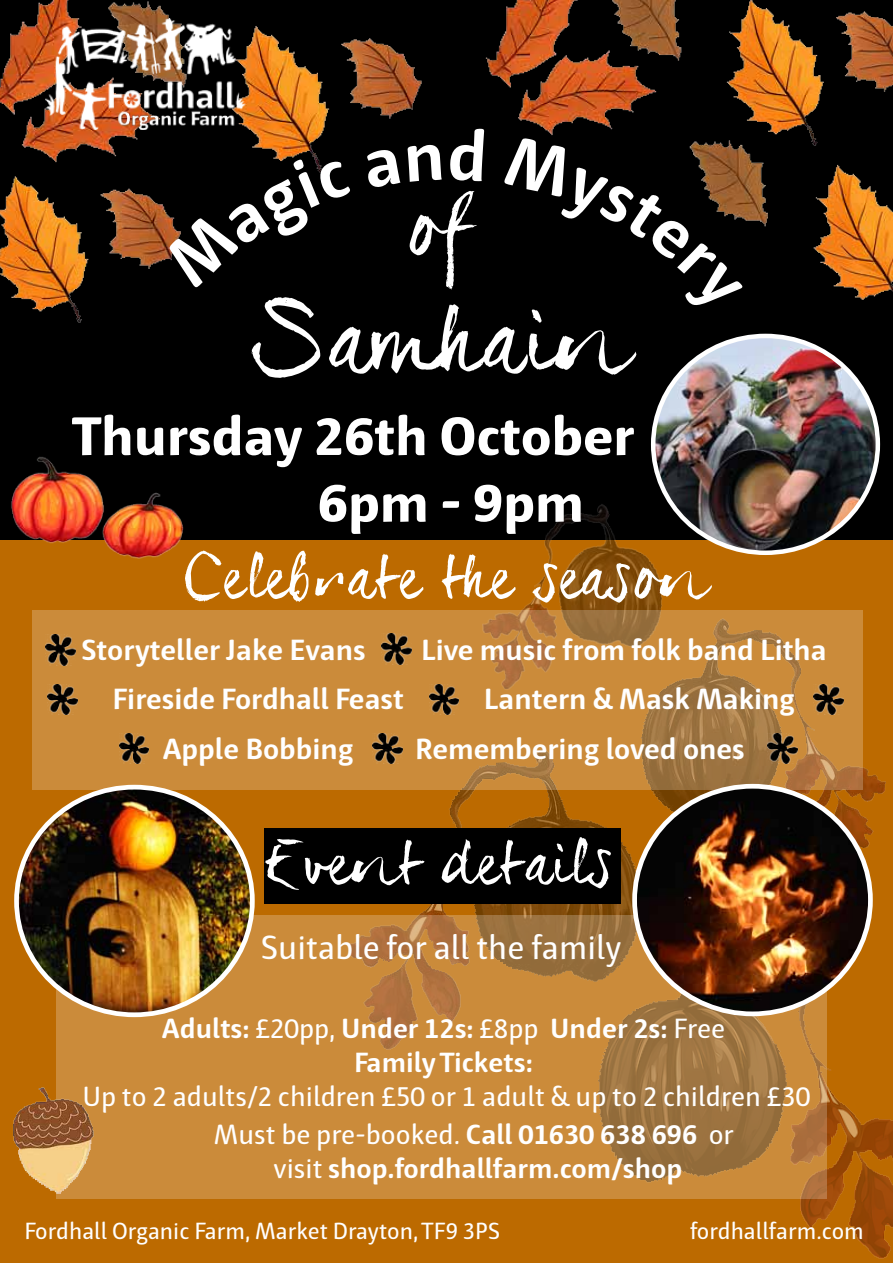
<style>
.page{position:relative;width:893px;height:1263px;background:#000}
.page>*{position:absolute;margin:0;border:0;box-sizing:border-box;transform-origin:0 0}
.t1{font:90px "Serial Sue";color:#fff}
.t2{font:75px "Serial Sue";color:#fff}
.t3{font:57.75px "Serial Sue";color:#fff}
.t4{font:800 55.5px/66.6px "Haptic";color:#fff}
.t5{font:34.5px "Haptic";color:#fff}
.t6{font:700 30px "Haptic";color:#fff}
.t7{font:700 28.5px/34.2px "Haptic";color:#fff;text-align:center}
.t8{font:28.5px/37.8px "Haptic";color:#fff}
.t9{font:24px "Haptic";color:#fff}
.s1{font-weight:400}
.s2{font-weight:700}
</style>
<div class="page">
<div style="left:0;top:541px;width:893px;height:722px;background:#bc6a00"></div>
<img style="left:5px;top:456px;width:185px;height:103px">
<img style="left:251px;top:38px;width:171px;height:121px">
<img style="left:0;top:0;width:169px;height:163px">
<img style="left:679px;top:0;width:214px;height:130px">
<img style="left:485px;top:0;width:194px;height:136px">
<img style="left:45px;top:18px;width:236px;height:112px">
<img style="left:676px;top:130px;width:217px;height:170px">
<img style="left:0;top:176px;width:163px;height:147px">
<img style="left:800px;top:919px;width:93px;height:340px">
<img style="left:331px;top:789px;width:303px;height:127px">
<img style="left:630px;top:767px;width:256px;height:112px">
<img style="left:471px;top:504px;width:192px;height:106px">
<svg style="left:33px;top:610px;width:830px;height:179px;background:#c4873b"></svg>
<div style="left:265px;top:828px;width:356px;height:76px;background:#000"></div>
<svg style="left:56px;top:916px;width:771px;height:283px;background:#bf843b"></svg>
<img style="left:653px;top:336px;width:225px;height:217px">
<img style="left:13px;top:1067px;width:109px;height:132px">
<img style="left:45px;top:634px;width:30px;height:31px">
<img style="left:382px;top:633px;width:29px;height:31px">
<img style="left:48px;top:684px;width:29px;height:31px">
<img style="left:429px;top:684px;width:30px;height:31px">
<img style="left:814px;top:684px;width:30px;height:31px">
<img style="left:119px;top:733px;width:30px;height:31px">
<img style="left:17px;top:787px;width:235px;height:228px">
<div style="left:14px;top:785px;width:241px;height:232px;border:5px solid #fff;border-radius:50%"></div>
<img style="left:635px;top:786px;width:235px;height:226px">
<div style="left:632px;top:784px;width:241px;height:232px;border:5px solid #fff;border-radius:50%"></div>
<img style="left:373px;top:733px;width:30px;height:31px">
<img style="left:768px;top:733px;width:30px;height:31px">
<svg style="left:163px;top:159px;width:160px;height:102px"></svg>
<svg style="left:364px;top:148px;width:36px;height:11px"></svg>
<svg style="left:407px;top:144px;width:15px;height:15px"></svg>
<svg style="left:676px;top:136px;width:67px;height:164px"></svg>
<h2 class="t2" style="left:411px;top:181px;width:64px">of</h2>
<h1 class="t1" style="left:250px;top:284px;width:386px">Samhain</h1>
<h3 class="t4" style="left:318px;top:402px;width:318px;text-indent:-246px">Thursday 26th October<br>6pm - 9pm</h3>
<h3 class="t3" style="left:184px;top:541px;width:529px">Celebrate the season</h3>
<p class="t6" style="left:81px;top:631px;width:286px">Storyteller Jake Evans</p>
<p class="t6" style="left:421px;top:631px;width:407px">Live music from folk band Litha</p>
<p class="t6" style="left:112px;top:681px;width:293px">Fireside Fordhall Feast</p>
<p class="t6" style="left:484px;top:681px;width:313px">Lantern &amp; Mask Making</p>
<p class="t6" style="left:163px;top:730px;width:192px">Apple Bobbing</p>
<p class="t6" style="left:415px;top:730px;width:331px">Remembering loved ones</p>
<h3 class="t3" style="left:265px;top:827px;width:351px">Event details</h3>
<p class="t5" style="left:261px;top:927px;width:362px">Suitable for all the family</p>
<p class="t7" style="left:162px;top:1011px;width:565px">Adults: <span class="s1">£20pp,</span> Under 12s: <span class="s1">£8pp</span> Under 2s: <span class="s1">Free<br></span>Family Tickets:</p>
<p class="t8" style="left:214px;top:1078px;width:598px;text-indent:-132px">Up to 2 adults/2 children £50 or 1 adult &amp; up to 2 children £30<br>Must be pre-booked. <span class="s2">Call 01630 638 696</span> or</p>
<p class="t7" style="left:273px;top:1151px;width:410px"><span class="s1">visit</span> shop.fordhallfarm.com/shop</p>
<p class="t9" style="left:24px;top:1217px;width:477px">Fordhall Organic Farm, Market Drayton, TF9 3PS</p>
<p class="t9" style="left:690px;top:1217px;width:175px">fordhallfarm.com</p>
</div>
